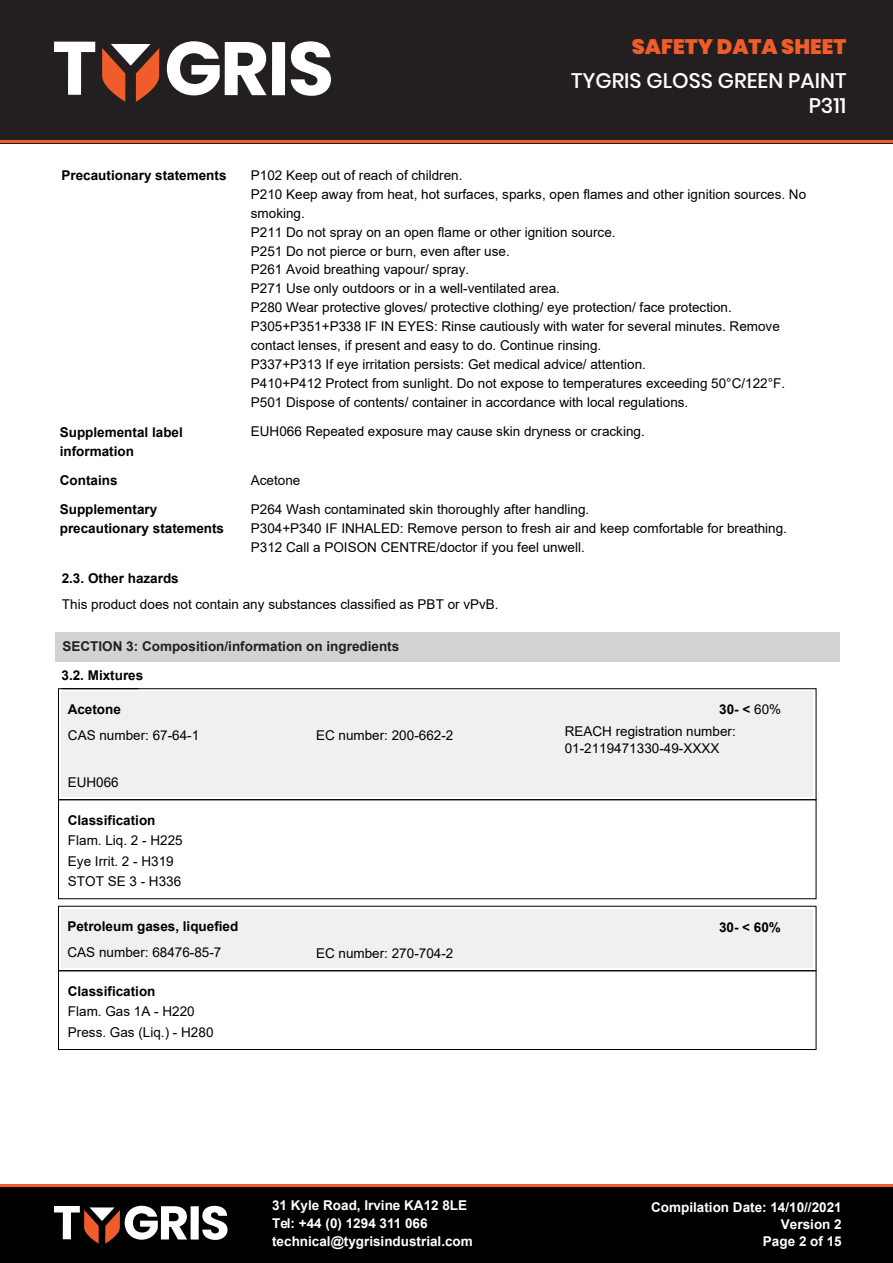
<style>
.page{position:relative;width:893px;height:1263px;background:#fff}
.page>*{position:absolute;margin:0;border:0;box-sizing:border-box;transform-origin:0 0}
.t1{font:500 21px/25.2px "Poppins";color:#fff;text-align:right}
.t2{font:900 21px "Poppins";color:#ef5d2a}
.t3{font:13.5px/18.9px "Arial";color:#000}
.t4{font:700 13.5px/18.9px "Arial";color:#000}
.t5{font:700 13.5px/18px "Arial";color:#fff}
.t6{font:700 13.5px "Arial";color:#231f20}
.s1{font-weight:700}
</style>
<div class="page">
<div style="left:0;top:1186px;width:893px;height:77px;background:#000001"></div>
<div style="left:0;top:0;width:893px;height:143px;background:#231f20"></div>
<hr style="left:0;top:140px;width:893px;height:3px;background:#ef5d2a">
<hr style="left:0;top:1184px;width:893px;height:2px;background:#ef5d2a">
<svg style="left:54px;top:42px;width:41px;height:53px"></svg>
<svg style="left:167px;top:41px;width:100px;height:54px"></svg>
<div style="left:272px;top:42px;width:13px;height:53px;background:#fff"></div>
<svg style="left:291px;top:41px;width:40px;height:55px"></svg>
<svg style="left:102px;top:44px;width:57px;height:58px"></svg>
<div style="left:191px;top:1206px;width:8px;height:33px;background:#fff"></div>
<svg style="left:202px;top:1206px;width:26px;height:34px"></svg>
<svg style="left:54px;top:1206px;width:133px;height:38px"></svg>
<div style="left:55px;top:632px;width:785px;height:29px;background:#d1d2d4"></div>
<div style="left:62px;top:692px;width:751px;height:105px;background:#f0f0f0"></div>
<div style="left:58px;top:688px;width:758px;height:112px;border:1px solid #000"></div>
<div style="left:58px;top:799px;width:758px;height:100px;border:1px solid #000"></div>
<div style="left:62px;top:909px;width:751px;height:59px;background:#f0f0f0"></div>
<div style="left:58px;top:970px;width:758px;height:80px;border:1px solid #000"></div>
<h1 class="t2" style="left:632px;top:34px;width:216px">SAFETY DATA SHEET</h1>
<p class="t4" style="left:62px;top:166px;width:167px">Precautionary statements</p>
<p class="t4" style="left:60px;top:423px;width:125px">Supplemental label information</p>
<p class="t4" style="left:60px;top:466px;width:99px;line-height:29.4px">Contains<br>Supplementary</p>
<p class="t4" style="left:60px;top:519px;width:166px">precautionary statements</p>
<h1 class="t1" style="left:571px;top:68px;width:277px">TYGRIS GLOSS GREEN PAINT<br>P311</h1>
<p class="t3" style="left:251px;top:166px;width:557px">P102 Keep out of reach of children.<br>P210 Keep away from heat, hot surfaces, sparks, open flames and other ignition sources. No smoking.<br>P211 Do not spray on an open flame or other ignition source.<br>P251 Do not pierce or burn, even after use.<br>P261 Avoid breathing vapour/ spray.<br>P271 Use only outdoors or in a well-ventilated area.<br>P280 Wear protective gloves/ protective clothing/ eye protection/ face protection.<br>P305+P351+P338 IF IN EYES: Rinse cautiously with water for several minutes. Remove contact lenses, if present and easy to do. Continue rinsing.<br>P337+P313 If eye irritation persists: Get medical advice/ attention.<br>P410+P412 Protect from sunlight. Do not expose to temperatures exceeding 50°C/122°F.<br>P501 Dispose of contents/ container in accordance with local regulations.</p>
<p class="t3" style="left:251px;top:422px;width:395px">EUH066 Repeated exposure may cause skin dryness or cracking.</p>
<p class="t3" style="left:251px;top:465px;width:340px;line-height:29.4px">Acetone<br>P264 Wash contaminated skin thoroughly after handling.</p>
<p class="t3" style="left:251px;top:518px;width:538px">P304+P340 IF INHALED: Remove person to fresh air and keep comfortable for breathing.<br>P312 Call a POISON CENTRE/doctor if you feel unwell.</p>
<p class="t4" style="left:62px;top:569px;width:119px">2.3. Other hazards</p>
<p class="t3" style="left:62px;top:595px;width:438px">This product does not contain any substances classified as PBT or vPvB.</p>
<p class="t6" style="left:63px;top:637px;width:338px">SECTION 3: Composition/information on ingredients</p>
<p class="t4" style="left:62px;top:666px;width:83px">3.2. Mixtures</p>
<p class="t3" style="left:565px;top:698px;width:218px;line-height:22.2px;text-indent:154px"><span class="s1">30- &lt;</span> 60%<br>REACH registration number:</p>
<p class="t3" style="left:565px;top:738px;width:156px">01-2119471330-49-XXXX</p>
<p class="t4" style="left:68px;top:700px;width:55px">Acetone</p>
<p class="t3" style="left:68px;top:726px;width:133px">CAS number: 67-64-1</p>
<p class="t3" style="left:68px;top:773px;width:53px">EUH066</p>
<p class="t4" style="left:68px;top:811px;width:89px">Classification</p>
<p class="t3" style="left:68px;top:830px;width:116px;line-height:20.2px">Flam. Liq. 2 - H225<br>Eye Irrit. 2 - H319<br>STOT SE 3 - H336</p>
<p class="t4" style="left:67px;top:917px;width:173px">Petroleum gases, liquefied</p>
<p class="t4" style="left:719px;top:918px;width:63px">30- &lt; 60%</p>
<p class="t3" style="left:68px;top:943px;width:155px">CAS number: 68476-85-7</p>
<p class="t3" style="left:316px;top:944px;width:139px">EC number: 270-704-2</p>
<p class="t4" style="left:68px;top:982px;width:89px">Classification</p>
<p class="t3" style="left:68px;top:1001px;width:147px;line-height:20.2px">Flam. Gas 1A - H220<br>Press. Gas (Liq.) - H280</p>
<p class="t3" style="left:316px;top:726px;width:139px">EC number: 200-662-2</p>
<p class="t5" style="left:272px;top:1196px;width:202px">31 Kyle Road, Irvine KA12 8LE<br>Tel: +44 (0) 1294 311 066 technical@tygrisindustrial.com</p>
<p class="t5" style="left:651px;top:1199px;width:192px;line-height:17px;text-align:right">Compilation Date: 14/10//2021<br>Version 2<br>Page 2 of 15</p>
</div>
